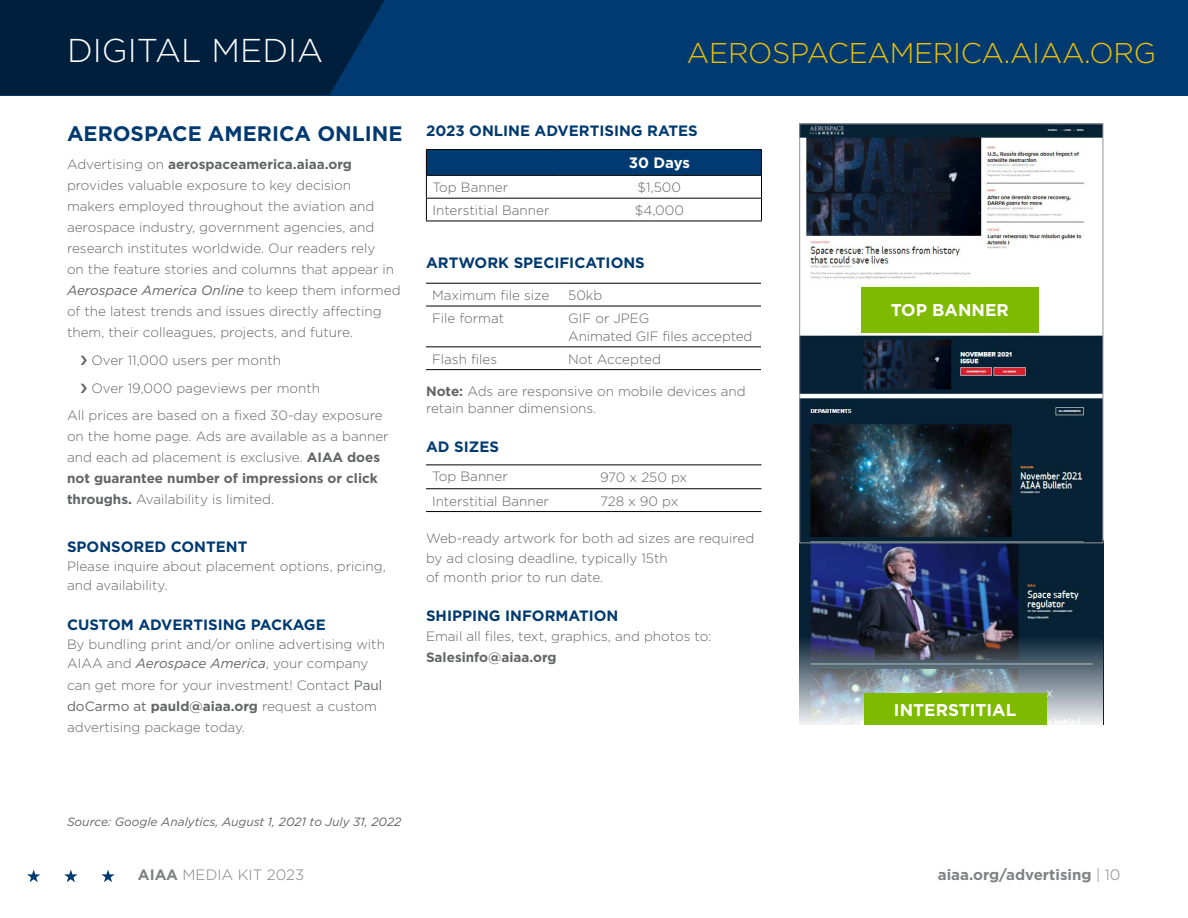
<style>
.page{position:relative;width:1188px;height:918px;background:#fff}
.page>*{position:absolute;margin:0;border:0;box-sizing:border-box;transform-origin:0 0}
.t1{font:300 33px "Gotham";color:#fff}
.t2{font:300 28.5px "Gotham";letter-spacing:-.01em;color:#f1c300}
.t3{font:700 21px "Gotham";color:#003a70}
.t4{font:700 17.1px "Gotham";color:#fff}
.t5{font:700 15px "Gotham";color:#003a70}
.t6{font:700 15px "Gotham";color:#808285}
.t7{font:300 15px "Gotham";color:#808285}
.t8{font:700 15px "Gotham";letter-spacing:-.01em;color:#fff}
.t9{font:300 13.5px/21px "Gotham";color:#636466}
.t10{font:700 13.5px "Gotham";color:#636466}
.t11{font:italic 12px "Gotham";color:#636466}
.t12{font:9px "Gotham";color:#fff}
.s1{font-weight:700}
.s2{font-weight:400;font-style:italic}
.s3{font-weight:400}
.s4{font-weight:300}
</style>
<div class="page">
<svg style="left:27px;top:870px;width:88px;height:12px"></svg>
<hr style="left:426px;top:221px;width:131px;height:1px;background:#000">
<hr style="left:557px;top:221px;width:205px;height:1px;background:#000">
<hr style="left:426px;top:149px;width:131px;height:1px;background:#000">
<hr style="left:557px;top:149px;width:205px;height:1px;background:#000">
<svg style="left:426px;top:150px;width:336px;height:71px"></svg>
<hr style="left:426px;top:283px;width:136px;height:1px;background:#000">
<hr style="left:562px;top:283px;width:199px;height:1px;background:#000">
<hr style="left:426px;top:306px;width:136px;height:1px;background:#000">
<hr style="left:562px;top:306px;width:199px;height:1px;background:#000">
<hr style="left:426px;top:346px;width:136px;height:1px;background:#000">
<hr style="left:562px;top:346px;width:199px;height:1px;background:#000">
<hr style="left:426px;top:369px;width:136px;height:1px;background:#000">
<hr style="left:562px;top:369px;width:199px;height:1px;background:#000">
<hr style="left:426px;top:465px;width:168px;height:1px;background:#000">
<hr style="left:594px;top:465px;width:168px;height:1px;background:#000">
<hr style="left:426px;top:488px;width:168px;height:1px;background:#000">
<hr style="left:594px;top:488px;width:168px;height:1px;background:#000">
<hr style="left:426px;top:511px;width:168px;height:1px;background:#000">
<hr style="left:594px;top:511px;width:168px;height:1px;background:#000">
<div style="left:0;top:0;width:1188px;height:95px;background:#003a70"></div>
<svg style="left:0;top:0;width:385px;height:95px;background:#00203f"></svg>
<img style="left:799px;top:543px;width:304px;height:182px">
<img style="left:801px;top:125px;width:300px;height:416px">
<div style="left:799px;top:123px;width:304px;height:420px;border:1px solid #939598"></div>
<img style="left:800px;top:636px;width:303px;height:89px">
<div style="left:861px;top:287px;width:178px;height:45px;background:#7ebb00"></div>
<div style="left:864px;top:694px;width:183px;height:31px;background:#7ebb00"></div>
<h1 class="t1" style="left:67px;top:32px;width:258px">DIGITAL MEDIA</h1>
<h2 class="t2" style="left:687px;top:37px;width:471px">AEROSPACEAMERICA.AIAA.ORG</h2>
<h3 class="t3" style="left:67px;top:120px;width:337px">AEROSPACE AMERICA ONLINE</h3>
<p class="t9" style="left:67px;top:154px;width:335px">Advertising on <span class="s1">aerospaceamerica.aiaa.org </span>provides valuable exposure to key decision makers employed throughout the aviation and aerospace industry, government agencies, and research institutes worldwide. Our readers rely<br>on the feature stories and columns that appear in <span class="s2">Aerospace America Online</span> to keep them informed of the latest trends and issues directly affecting them, their colleagues, projects, and future.</p>
<p class="t9" style="left:91px;top:349px;width:191px">Over 11,000 users per month</p>
<p class="t9" style="left:91px;top:377px;width:230px">Over 19,000 pageviews per month</p>
<p class="t9" style="left:67px;top:405px;width:317px">All prices are based on a fixed 30-day exposure</p>
<p class="t9" style="left:67px;top:426px;width:323px">on the home page. Ads are available as a banner and each ad placement is exclusive. <span class="s1">AIAA does not guarantee number of impressions or click throughs.</span> Availability is limited.</p>
<p class="t5" style="left:67px;top:536px;width:182px">SPONSORED CONTENT</p>
<p class="t9" style="left:67px;top:556px;width:320px;line-height:19.5px">Please inquire about placement options, pricing, and availability.</p>
<p class="t5" style="left:67px;top:614px;width:260px">CUSTOM ADVERTISING PACKAGE</p>
<p class="t9" style="left:67px;top:634px;width:319px;line-height:19.5px">By bundling print and/or online advertising with<br>AIAA and <span class="s2">Aerospace America</span>, your company</p>
<p class="t9" style="left:67px;top:674px;width:317px">can get more for your investment! Contact <span class="s3">Paul doCarmo at</span> <span class="s1">pauld@aiaa.org</span> request a custom advertising package today.</p>
<p class="t5" style="left:426px;top:121px;width:273px">2023 ONLINE ADVERTISING RATES</p>
<p class="t8" style="left:629px;top:152px;width:63px">30 Days</p>
<p class="t9" style="left:432px;top:177px;width:77px">Top Banner</p>
<p class="t9" style="left:638px;top:177px;width:45px">$1,500</p>
<p class="t9" style="left:432px;top:200px;width:119px">Interstitial Banner</p>
<p class="t9" style="left:635px;top:200px;width:51px">$4,000</p>
<p class="t5" style="left:426px;top:253px;width:220px">ARTWORK SPECIFICATIONS</p>
<p class="t9" style="left:432px;top:285px;width:119px">Maximum file size</p>
<p class="t9" style="left:568px;top:285px;width:36px">50kb</p>
<p class="t9" style="left:432px;top:307px;width:74px">File format</p>
<p class="t9" style="left:568px;top:309px;width:186px;line-height:18px">GIF or JPEG<br>Animated GIF files accepted</p>
<p class="t9" style="left:432px;top:348px;width:67px">Flash files</p>
<p class="t9" style="left:568px;top:348px;width:94px">Not Accepted</p>
<p class="t9" style="left:426px;top:382px;width:321px;line-height:18px"><span class="s1">Note:</span> Ads are responsive on mobile devices and retain banner dimensions.</p>
<p class="t5" style="left:426px;top:436px;width:74px">AD SIZES</p>
<p class="t9" style="left:432px;top:465px;width:77px">Top Banner</p>
<p class="t9" style="left:600px;top:466px;width:89px">970 x 250 px</p>
<p class="t9" style="left:432px;top:490px;width:119px">Interstitial Banner</p>
<p class="t9" style="left:600px;top:490px;width:80px">728 x 90 px</p>
<p class="t9" style="left:426px;top:529px;width:330px;line-height:19.5px">Web-ready artwork for both ad sizes are required by ad closing deadline, typically 15th<br>of month prior to run date.</p>
<p class="t5" style="left:426px;top:606px;width:194px">SHIPPING INFORMATION</p>
<p class="t9" style="left:426px;top:625px;width:287px">Email all files, text, graphics, and photos to:</p>
<p class="t10" style="left:426px;top:648px;width:132px">Salesinfo@aiaa.org</p>
<p class="t11" style="left:67px;top:814px;width:336px">Source: Google Analytics, August 1, 2021 to July 31, 2022</p>
<p class="t4" style="left:891px;top:299px;width:120px">TOP BANNER</p>
<p class="t4" style="left:894px;top:699px;width:124px">INTERSTITIAL</p>
<p class="t12" style="left:1047px;top:688px;width:8px">X</p>
<p class="t7" style="left:138px;top:867px;width:168px"><span class="s1">AIAA</span> MEDIA KIT 2023</p>
<p class="t6" style="left:938px;top:865px;width:184px">aiaa.org/advertising <span class="s4">| 10</span></p>
</div>
